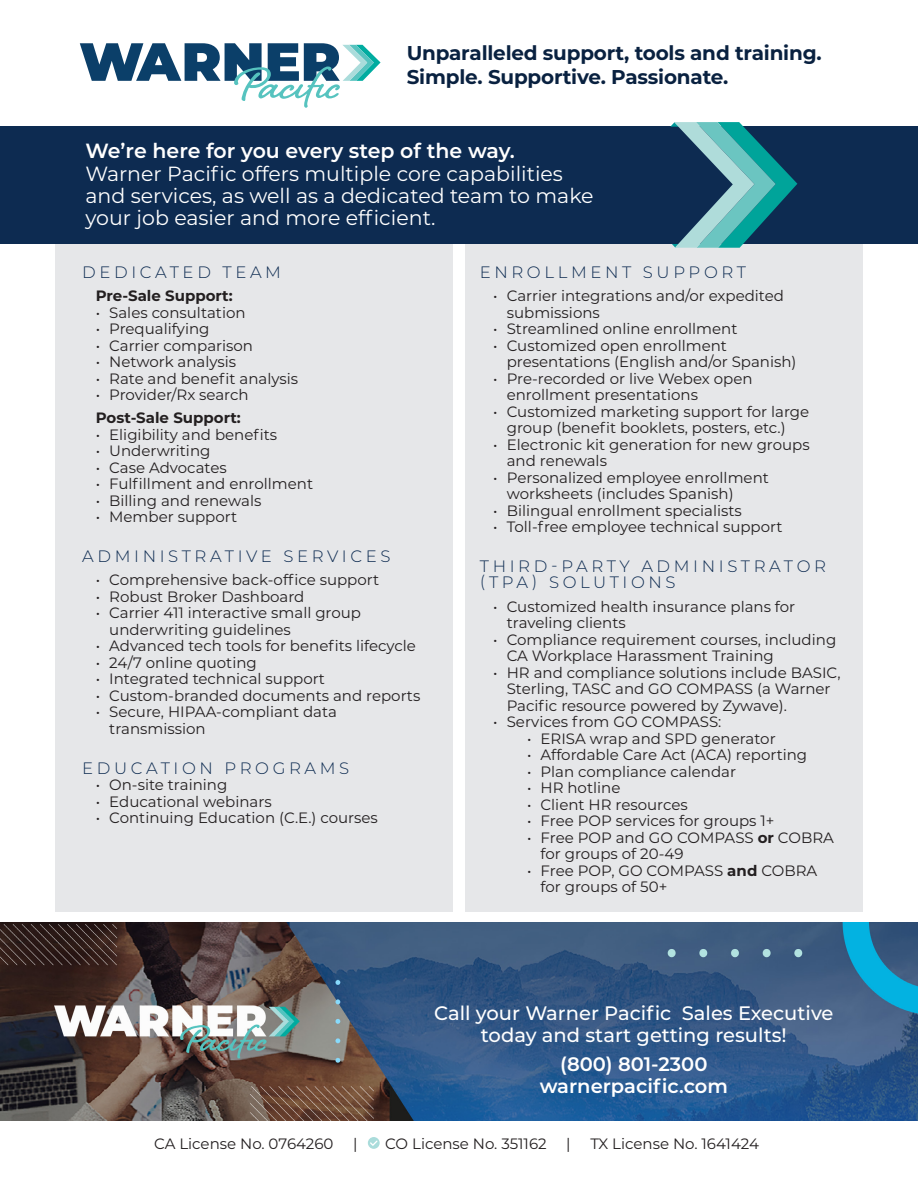
<style>
.page{position:relative;width:918px;height:1188px;background:#fff}
.page>*{position:absolute;margin:0;border:0;box-sizing:border-box;transform-origin:0 0}
.t1{font:20.55px/22.2px "Montserrat";color:#fff}
.t2{font:600 20.55px "Montserrat";color:#fff}
.t3{font:700 19.95px/24px "Montserrat";letter-spacing:-.01em;color:#092140}
.t4{font:500 19.5px/22.5px "Montserrat";color:#fff;text-align:center}
.t5{font:600 19.5px/22.5px "Montserrat";color:#fff;text-align:center}
.t6{font:300 16.5px/16.5px "Montserrat";letter-spacing:.22em;color:#0d2b51}
.t7{font:15px/16.5px "Montserrat";color:#231f20}
.t8{font:700 15px "Montserrat";color:#231f20}
.s1{font-weight:700}
</style>
<div class="page">
<img style="left:0;top:922px;width:918px;height:198px">
<div style="left:466px;top:240px;width:397px;height:672px;background:#e6e7e9"></div>
<div style="left:55px;top:240px;width:397px;height:672px;background:#e6e7e9"></div>
<div style="left:0;top:127px;width:918px;height:117px;background:#0d2b51"></div>
<svg style="left:80px;top:43px;width:301px;height:65px"></svg>
<div style="left:368px;top:1137px;width:12px;height:12px;background:#aadcdb;border-radius:6px"></div>
<svg style="left:370px;top:1141px;width:8px;height:5px"></svg>
<svg style="left:670px;top:122px;width:127px;height:126px"></svg>
<h2 class="t3" style="left:407px;top:40px;width:417px">Unparalleled support, tools and training.<br>Simple. Supportive. Passionate.</h2>
<h1 class="t2" style="left:85px;top:137px;width:431px">We’re here for you every step of the way.</h1>
<h1 class="t1" style="left:85px;top:162px;width:510px">Warner Pacific offers multiple core capabilities and services, as well as a dedicated team to make your job easier and more efficient.</h1>
<p class="t6" style="left:82px;top:263px;width:200px">DEDICATED TEAM</p>
<p class="t8" style="left:96px;top:285px;width:138px">Pre-Sale Support:</p>
<p class="t7" style="left:96px;top:304px;width:151px">• Sales consultation</p>
<p class="t7" style="left:96px;top:320px;width:115px">• Prequalifying</p>
<p class="t7" style="left:96px;top:337px;width:159px">• Carrier comparison</p>
<p class="t7" style="left:96px;top:353px;width:142px">• Network analysis</p>
<p class="t7" style="left:96px;top:370px;width:204px">• Rate and benefit analysis</p>
<p class="t7" style="left:96px;top:386px;width:154px">• Provider/Rx search</p>
<p class="t8" style="left:96px;top:407px;width:147px">Post-Sale Support:</p>
<p class="t7" style="left:96px;top:426px;width:183px">• Eligibility and benefits</p>
<p class="t7" style="left:96px;top:442px;width:116px">• Underwriting</p>
<p class="t7" style="left:96px;top:459px;width:132px">• Case Advocates</p>
<p class="t7" style="left:96px;top:475px;width:219px">• Fulfillment and enrollment</p>
<p class="t7" style="left:96px;top:492px;width:167px">• Billing and renewals</p>
<p class="t7" style="left:96px;top:508px;width:143px">• Member support</p>
<p class="t6" style="left:82px;top:548px;width:310px">ADMINISTRATIVE SERVICES</p>
<p class="t7" style="left:96px;top:571px;width:285px">• Comprehensive back-office support</p>
<p class="t7" style="left:96px;top:588px;width:210px">• Robust Broker Dashboard</p>
<p class="t7" style="left:109px;top:604px;width:253px;text-indent:-14px">• Carrier 411 interactive small group underwriting guidelines</p>
<p class="t7" style="left:96px;top:637px;width:322px">• Advanced tech tools for benefits lifecycle</p>
<p class="t7" style="left:96px;top:654px;width:163px">• 24/7 online quoting</p>
<p class="t7" style="left:96px;top:670px;width:231px">• Integrated technical support</p>
<p class="t7" style="left:96px;top:687px;width:326px">• Custom-branded documents and reports</p>
<p class="t7" style="left:109px;top:703px;width:229px;text-indent:-14px">• Secure, HIPAA-compliant data transmission</p>
<p class="t6" style="left:82px;top:759px;width:269px">EDUCATION PROGRAMS</p>
<p class="t7" style="left:96px;top:776px;width:133px">• On-site training</p>
<p class="t7" style="left:96px;top:793px;width:177px">• Educational webinars</p>
<p class="t7" style="left:96px;top:809px;width:284px">• Continuing Education (C.E.) courses</p>
<p class="t6" style="left:480px;top:263px;width:268px">ENROLLMENT SUPPORT</p>
<p class="t7" style="left:507px;top:287px;width:279px;text-indent:-14px">• Carrier integrations and/or expedited submissions</p>
<p class="t7" style="left:493px;top:320px;width:246px">• Streamlined online enrollment</p>
<p class="t7" style="left:507px;top:337px;width:291px;text-indent:-14px">• Customized open enrollment presentations (English and/or Spanish)</p>
<p class="t7" style="left:507px;top:370px;width:247px;text-indent:-14px">• Pre-recorded or live Webex open enrollment presentations</p>
<p class="t7" style="left:507px;top:403px;width:304px;text-indent:-14px">• Customized marketing support for large group (benefit booklets, posters, etc.)</p>
<p class="t7" style="left:507px;top:436px;width:305px;text-indent:-14px">• Electronic kit generation for new groups and renewals</p>
<p class="t7" style="left:507px;top:469px;width:264px;text-indent:-14px">• Personalized employee enrollment worksheets (includes Spanish)</p>
<p class="t7" style="left:493px;top:502px;width:250px">• Bilingual enrollment specialists</p>
<p class="t7" style="left:493px;top:518px;width:291px">• Toll-free employee technical support</p>
<p class="t6" style="left:480px;top:557px;width:348px">THIRD-PARTY ADMINISTRATOR (TPA) SOLUTIONS</p>
<p class="t7" style="left:507px;top:598px;width:290px;text-indent:-14px">• Customized health insurance plans for traveling clients</p>
<p class="t7" style="left:507px;top:631px;width:331px;text-indent:-14px">• Compliance requirement courses, including<br>CA Workplace Harassment Training</p>
<p class="t7" style="left:507px;top:664px;width:335px;text-indent:-14px">• HR and compliance solutions include BASIC,<br>Sterling, TASC and GO COMPASS (a Warner<br>Pacific resource powered by Zywave).</p>
<p class="t7" style="left:493px;top:713px;width:230px">• Services from GO COMPASS:</p>
<p class="t7" style="left:527px;top:730px;width:250px">• ERISA wrap and SPD generator</p>
<p class="t7" style="left:527px;top:746px;width:282px">• Affordable Care Act (ACA) reporting</p>
<p class="t7" style="left:527px;top:763px;width:211px">• Plan compliance calendar</p>
<p class="t7" style="left:527px;top:779px;width:95px">• HR hotline</p>
<p class="t7" style="left:527px;top:796px;width:162px">• Client HR resources</p>
<p class="t7" style="left:527px;top:812px;width:249px">• Free POP services for groups 1+</p>
<p class="t7" style="left:541px;top:829px;width:295px;text-indent:-14px">• Free POP and GO COMPASS <span class="s1">or</span> COBRA for groups of 20-49</p>
<p class="t7" style="left:541px;top:862px;width:278px;text-indent:-14px">• Free POP, GO COMPASS <span class="s1">and</span> COBRA for groups of 50+</p>
<h3 class="t4" style="left:434px;top:1001px;width:401px">Call your Warner Pacific Sales Executive today and start getting results!</h3>
<h3 class="t5" style="left:540px;top:1052px;width:190px">(800) 801-2300 warnerpacific.com</h3>
<p class="t7" style="left:154px;top:1134px;width:181px">CA License No. 0764260</p>
<p class="t7" style="left:353px;top:1134px;width:6px">|</p>
<p class="t7" style="left:385px;top:1134px;width:163px">CO License No. 351162</p>
<p class="t7" style="left:566px;top:1134px;width:6px">|</p>
<p class="t7" style="left:590px;top:1134px;width:170px">TX License No. 1641424</p>
</div>
